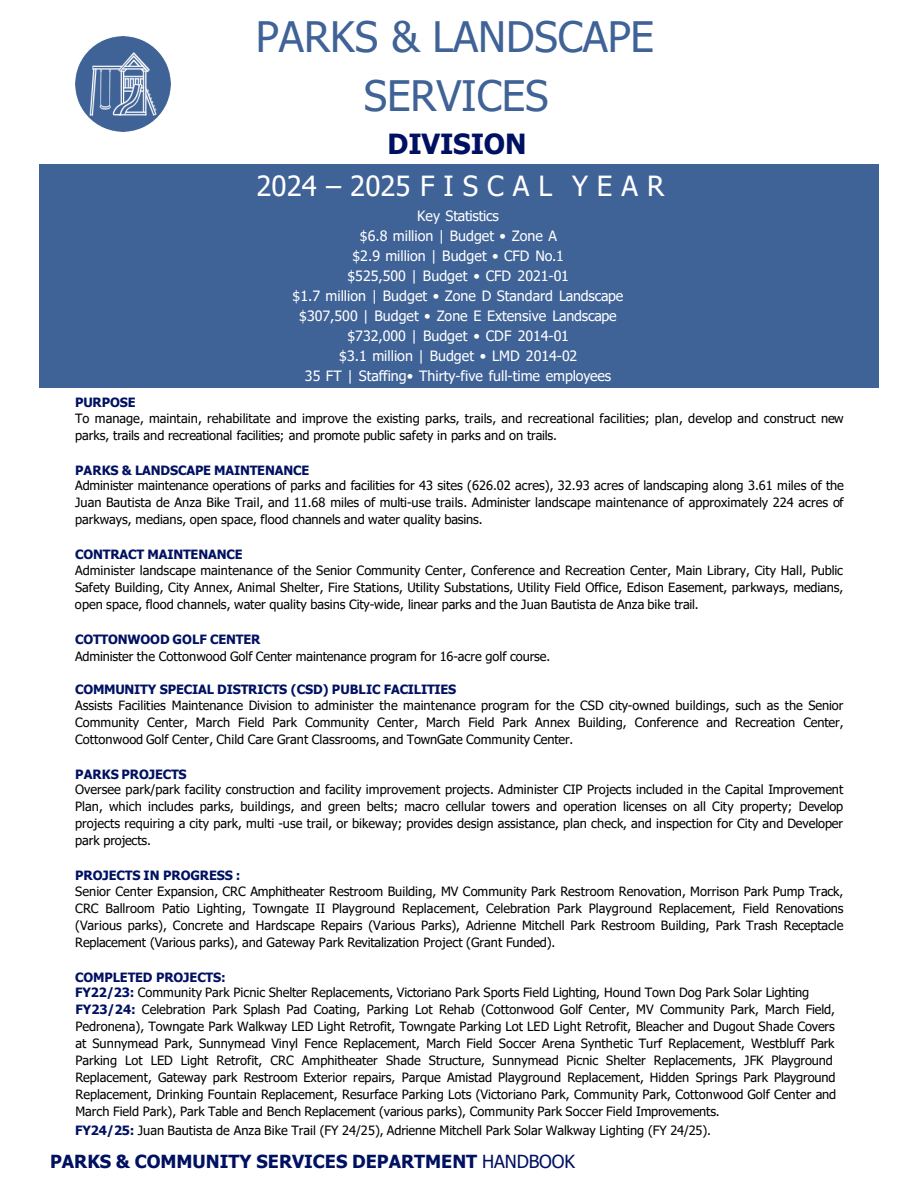
<style>
.page{position:relative;width:918px;height:1188px;background:#fff}
.page>*{position:absolute;margin:0;border:0;box-sizing:border-box;transform-origin:0 0}
.t1{font:42px/59.4px "Tahoma";letter-spacing:-.005em;color:#3f6297;text-align:center}
.t2{font:27.75px "Tahoma";letter-spacing:.32em;color:#fff}
.t3{font:700 27.75px "Tahoma";letter-spacing:-.005em;color:#001162}
.t4{font:700 18px "Tahoma";color:#001162}
.t5{font:14.25px "Tahoma";color:#fff}
.t6{font:12.75px/17px "Tahoma";letter-spacing:-.005em;color:#000;text-align:justify}
.t7{font:700 12.75px "Tahoma";letter-spacing:-.01em;color:#001162}
.s1{font-weight:700;color:#001162}
.s2{font-weight:400}
</style>
<div class="page">
<div style="left:39px;top:164px;width:840px;height:223px;background:#3f6297"></div>
<img style="left:75px;top:36px;width:96px;height:96px">
<h2 class="t1" style="left:256px;top:9px;width:400px">PARKS &amp; LANDSCAPE<br>SERVICES</h2>
<h2 class="t3" style="left:388px;top:125px;width:140px">DIVISION</h2>
<p class="t2" style="left:256px;top:167px;width:409px">2024–2025FISCAL YEAR</p>
<p class="t5" style="left:417px;top:206px;width:83px">Key Statistics</p>
<p class="t5" style="left:360px;top:226px;width:199px">$6.8 million | Budget • Zone A</p>
<p class="t5" style="left:353px;top:246px;width:213px">$2.9 million | Budget • CFD No.1</p>
<p class="t5" style="left:348px;top:266px;width:223px">$525,500 | Budget • CFD 2021-01</p>
<p class="t5" style="left:293px;top:286px;width:332px">$1.7 million | Budget • Zone D Standard Landscape</p>
<p class="t5" style="left:299px;top:306px;width:319px">$307,500 | Budget • Zone E Extensive Landscape</p>
<p class="t5" style="left:348px;top:326px;width:223px">$732,000 | Budget • CDF 2014-01</p>
<p class="t5" style="left:339px;top:346px;width:239px">$3.1 million | Budget • LMD 2014-02</p>
<p class="t5" style="left:305px;top:367px;width:308px">35 FT | Staffing• Thirty-five full-time employees</p>
<p class="t7" style="left:75px;top:394px;width:62px">PURPOSE</p>
<p class="t6" style="left:75px;top:410px;width:770px">To manage, maintain, rehabilitate and improve the existing parks, trails, and recreational facilities; plan, develop and construct new parks, trails and recreational facilities; and promote public safety in parks and on trails.</p>
<p class="t7" style="left:75px;top:461px;width:236px">PARKS &amp; LANDSCAPE MAINTENANCE</p>
<p class="t6" style="left:75px;top:478px;width:770px">Administer maintenance operations of parks and facilities for 43 sites (626.02 acres), 32.93 acres of landscaping along 3.61 miles of the Juan Bautista de Anza Bike Trail, and 11.68 miles of multi-use trails. Administer landscape maintenance of approximately 224 acres of parkways, medians, open space, flood channels and water quality basins.</p>
<p class="t7" style="left:75px;top:546px;width:169px">CONTRACT MAINTENANCE</p>
<p class="t6" style="left:75px;top:562px;width:770px">Administer landscape maintenance of the Senior Community Center, Conference and Recreation Center, Main Library, City Hall, Public Safety Building, City Annex, Animal Shelter, Fire Stations, Utility Substations, Utility Field Office, Edison Easement, parkways, medians, open space, flood channels, water quality basins City-wide, linear parks and the Juan Bautista de Anza bike trail.</p>
<p class="t7" style="left:75px;top:630px;width:187px">COTTONWOOD GOLF CENTER</p>
<p class="t6" style="left:75px;top:648px;width:477px">Administer the Cottonwood Golf Center maintenance program for 16-acre golf course.</p>
<p class="t7" style="left:75px;top:681px;width:383px">COMMUNITY SPECIAL DISTRICTS (CSD) PUBLIC FACILITIES</p>
<p class="t6" style="left:75px;top:697px;width:770px">Assists Facilities Maintenance Division to administer the maintenance program for the CSD city-owned buildings, such as the Senior Community Center, March Field Park Community Center, March Field Park Annex Building, Conference and Recreation Center, Cottonwood Golf Center, Child Care Grant Classrooms, and TownGate Community Center.</p>
<p class="t7" style="left:75px;top:765px;width:113px">PARKS PROJECTS</p>
<p class="t6" style="left:75px;top:782px;width:770px">Oversee park/park facility construction and facility improvement projects. Administer CIP Projects included in the Capital Improvement Plan, which includes parks, buildings, and green belts; macro cellular towers and operation licenses on all City property; Develop projects requiring a city park, multi -use trail, or bikeway; provides design assistance, plan check, and inspection for City and Developer park projects.</p>
<p class="t7" style="left:75px;top:867px;width:167px">PROJECTS IN PROGRESS :</p>
<p class="t6" style="left:75px;top:883px;width:770px">Senior Center Expansion, CRC Amphitheater Restroom Building, MV Community Park Restroom Renovation, Morrison Park Pump Track, CRC Ballroom Patio Lighting, Towngate II Playground Replacement, Celebration Park Playground Replacement, Field Renovations (Various parks), Concrete and Hardscape Repairs (Various Parks), Adrienne Mitchell Park Restroom Building, Park Trash Receptacle Replacement (Various parks), and Gateway Park Revitalization Project (Grant Funded).</p>
<p class="t7" style="left:75px;top:968px;width:152px">COMPLETED PROJECTS:</p>
<p class="t6" style="left:75px;top:985px;width:762px;text-align:left"><span class="s1">FY22/23:</span> Community Park Picnic Shelter Replacements, Victoriano Park Sports Field Lighting, Hound Town Dog Park Solar Lighting <span class="s1">FY23/24:</span> Celebration Park Splash Pad Coating, Parking Lot Rehab (Cottonwood Golf Center, MV Community Park, March Field, Pedronena), Towngate Park Walkway LED Light Retrofit, Towngate Parking Lot LED Light Retrofit, Bleacher and Dugout Shade Covers at Sunnymead Park, Sunnymead Vinyl Fence Replacement, March Field Soccer Arena Synthetic Turf Replacement, Westbluff Park Parking Lot LED Light Retrofit, CRC Amphitheater Shade Structure, Sunnymead Picnic Shelter Replacements, JFK Playground Replacement, Gateway park Restroom Exterior repairs, Parque Amistad Playground Replacement, Hidden Springs Park Playground Replacement, Drinking Fountain Replacement, Resurface Parking Lots (Victoriano Park, Community Park, Cottonwood Golf Center and March Field Park), Park Table and Bench Replacement (various parks), Community Park Soccer Field Improvements.</p>
<p class="t6" style="left:75px;top:1122px;width:637px"><span class="s1">FY24/25:</span> Juan Bautista de Anza Bike Trail (FY 24/25), Adrienne Mitchell Park Solar Walkway Lighting (FY 24/25).</p>
<h3 class="t4" style="left:50px;top:1149px;width:527px">PARKS &amp; COMMUNITY SERVICES DEPARTMENT <span class="s2">HANDBOOK</span></h3>
</div>
